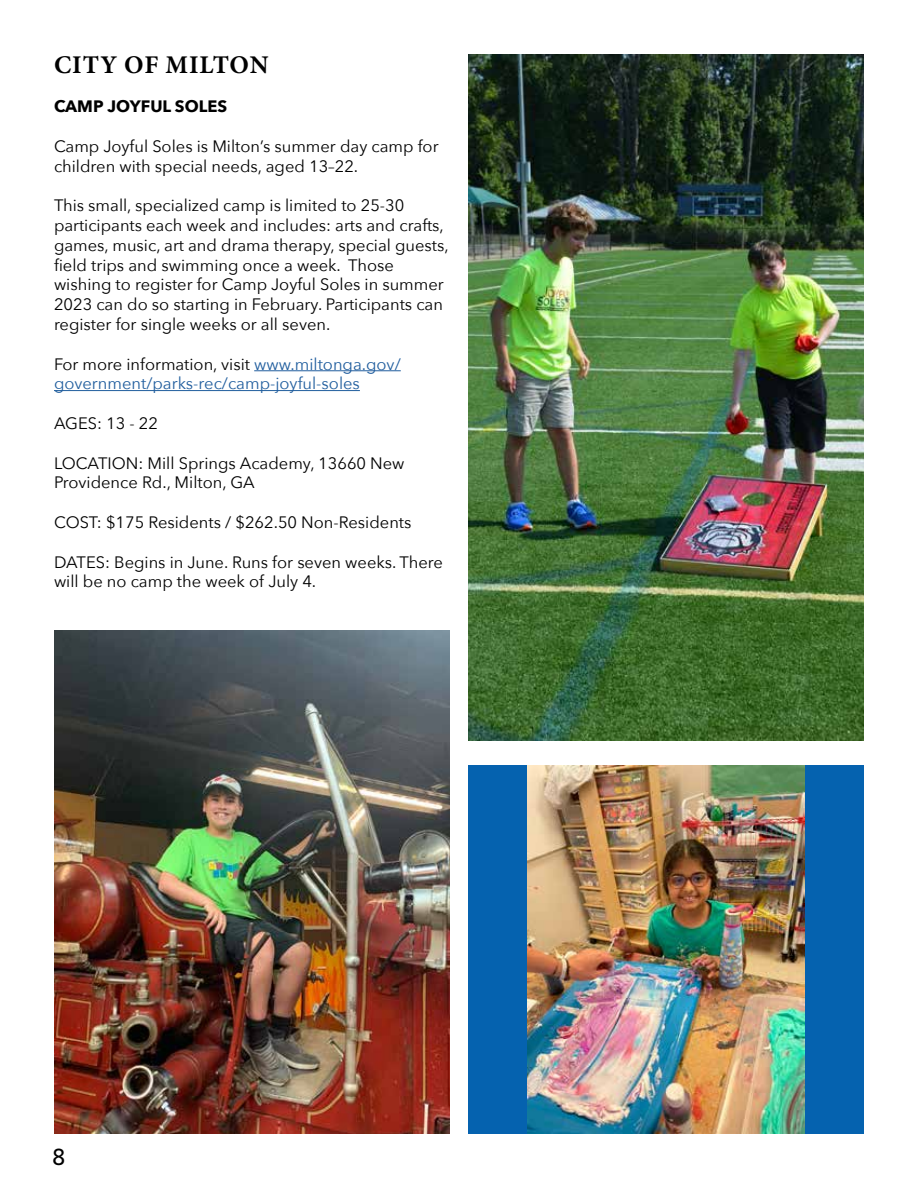
<style>
.page{position:relative;width:918px;height:1188px;background:#fff}
.page>*{position:absolute;margin:0;border:0;box-sizing:border-box;transform-origin:0 0}
.t1{font:27px "Mukta Mahee";color:#000}
.t2{font:700 25.5px "Minion Pro";letter-spacing:.035em;color:#000}
.t3{font:16.5px/19.8px "Avenir Next";color:#000}
.t4{font:16.5px/19.8px "Avenir Next";color:#215e9e}
.t5{font:700 16.5px "Avenir Next";color:#000}
.s1{color:#000}
</style>
<div class="page">
<hr style="left:254px;top:370px;width:147px;height:1px;background:#215e9e">
<hr style="left:54px;top:390px;width:306px;height:1px;background:#215e9e">
<img style="left:468px;top:54px;width:396px;height:687px">
<div style="left:468px;top:765px;width:396px;height:369px;background:#0562af"></div>
<img style="left:528px;top:765px;width:276px;height:369px">
<img style="left:54px;top:630px;width:396px;height:504px">
<h2 class="t2" style="left:54px;top:46px;width:216px">CITY OF MILTON</h2>
<p class="t5" style="left:54px;top:92px;width:175px">CAMP JOYFUL SOLES</p>
<p class="t3" style="left:54px;top:135px;width:386px">Camp Joyful Soles is Milton’s summer day camp for children with special needs, aged 13–22.</p>
<p class="t3" style="left:54px;top:195px;width:396px">This small, specialized camp is limited to 25-30 participants each week and includes: arts and crafts, games, music, art and drama therapy, special guests, field trips and swimming once a week. Those wishing to register for Camp Joyful Soles in summer 2023 can do so starting in February. Participants can register for single weeks or all seven.</p>
<p class="t4" style="left:54px;top:353px;width:348px"><span class="s1">For more information, visit</span> www.miltonga.gov/ government/parks-rec/camp-joyful-soles</p>
<p class="t3" style="left:54px;top:413px;width:106px">AGES: 13 - 22</p>
<p class="t3" style="left:54px;top:452px;width:352px">LOCATION: Mill Springs Academy, 13660 New<br>Providence Rd., Milton, GA</p>
<p class="t3" style="left:54px;top:512px;width:359px">COST: $175 Residents / $262.50 Non-Residents</p>
<p class="t3" style="left:54px;top:551px;width:390px">DATES: Begins in June. Runs for seven weeks. There will be no camp the week of July 4.</p>
<h1 class="t1" style="left:52px;top:1139px;width:14px">8</h1>
</div>
